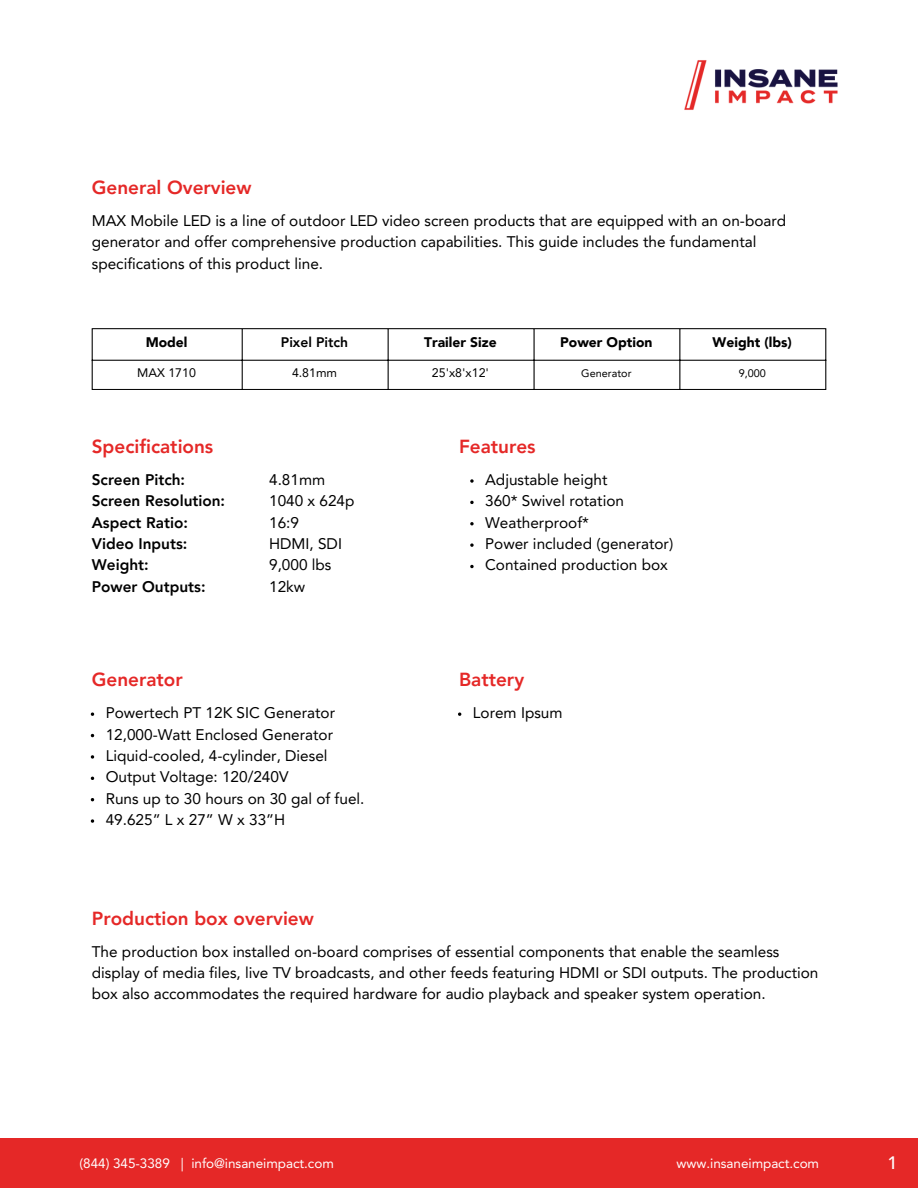
<style>
.page{position:relative;width:918px;height:1188px;background:#fff}
.page>*{position:absolute;margin:0;border:0;box-sizing:border-box;transform-origin:0 0}
.t1{font:800 18.9px "Avenir LT Pro";color:#e52827}
.t2{font:500 18px "Avenir LT Pro";color:#fff}
.t3{font:15.3px/21.3px "Avenir LT Pro";color:#000}
.t4{font:800 15.3px/21.3px "Avenir LT Pro";color:#000}
.t5{font:900 13.95px "Avenir LT Pro";color:#000}
.t6{font:800 13.95px "Avenir LT Pro";color:#000}
.t7{font:13.5px "Avenir";letter-spacing:-.005em;color:#fff}
.t8{font:12.45px "Avenir LT Pro";color:#000}
.t9{font:10.95px "Avenir LT Pro";color:#000}
</style>
<div class="page">
<hr style="left:92px;top:329px;width:1px;height:60px;background:#000">
<hr style="left:242px;top:329px;width:1px;height:60px;background:#000">
<hr style="left:388px;top:329px;width:1px;height:60px;background:#000">
<hr style="left:534px;top:329px;width:1px;height:60px;background:#000">
<hr style="left:680px;top:329px;width:1px;height:60px;background:#000">
<hr style="left:825px;top:329px;width:1px;height:60px;background:#000">
<hr style="left:92px;top:328px;width:734px;height:1px;background:#000">
<hr style="left:92px;top:360px;width:734px;height:1px;background:#000">
<hr style="left:92px;top:389px;width:734px;height:1px;background:#000">
<div style="left:0;top:1138px;width:918px;height:50px;background:#e52827"></div>
<svg style="left:470px;top:479px;width:4px;height:4px"></svg>
<svg style="left:470px;top:501px;width:4px;height:3px"></svg>
<svg style="left:470px;top:522px;width:4px;height:3px"></svg>
<svg style="left:470px;top:543px;width:4px;height:4px"></svg>
<svg style="left:470px;top:565px;width:4px;height:3px"></svg>
<svg style="left:91px;top:755px;width:3px;height:4px"></svg>
<svg style="left:91px;top:819px;width:3px;height:4px"></svg>
<img style="left:684px;top:60px;width:154px;height:50px">
<p class="t1" style="left:92px;top:180px;width:161px">General Overview</p>
<p class="t3" style="left:92px;top:211px;width:696px">MAX Mobile LED is a line of outdoor LED video screen products that are equipped with an on-board generator and offer comprehensive production capabilities. This guide includes the fundamental specifications of this product line.</p>
<p class="t5" style="left:146px;top:337px;width:43px">Model</p>
<h1 class="t6" style="left:281px;top:337px;width:69px">Pixel Pitch</h1>
<h3 class="t5" style="left:424px;top:337px;width:74px">Trailer Size</h3>
<p class="t5" style="left:560px;top:337px;width:94px">Power Option</p>
<p class="t5" style="left:713px;top:337px;width:81px">Weight (lbs)</p>
<p class="t8" style="left:137px;top:367px;width:60px">MAX 1710</p>
<p class="t8" style="left:292px;top:367px;width:47px">4.81mm</p>
<p class="t8" style="left:432px;top:367px;width:59px">25'x8'x12'</p>
<p class="t9" style="left:581px;top:369px;width:52px">Generator</p>
<p class="t9" style="left:739px;top:369px;width:29px">9,000</p>
<p class="t1" style="left:92px;top:439px;width:123px">Specifications</p>
<h1 class="t4" style="left:92px;top:470px;width:135px">Screen Pitch:<br>Screen Resolution:<br>Aspect Ratio:<br>Video Inputs:<br>Weight:<br>Power Outputs:</h1>
<h2 class="t3" style="left:269px;top:470px;width:87px">4.81mm<br>1040 x 624p<br>16:9<br>HDMI, SDI<br>9,000 lbs<br>12kw</h2>
<p class="t1" style="left:92px;top:672px;width:93px">Generator</p>
<h1 class="t3" style="left:106px;top:704px;width:231px">Powertech PT 12K SIC Generator</h1>
<p class="t3" style="left:106px;top:725px;width:229px">12,000-Watt Enclosed Generator</p>
<p class="t3" style="left:106px;top:746px;width:223px">Liquid-cooled, 4-cylinder, Diesel</p>
<p class="t3" style="left:106px;top:768px;width:184px">Output Voltage: 120/240V</p>
<p class="t3" style="left:106px;top:789px;width:260px">Runs up to 30 hours on 30 gal of fuel.</p>
<p class="t3" style="left:106px;top:810px;width:181px">49.625” L x 27” W x 33”H</p>
<h3 class="t1" style="left:459px;top:439px;width:78px">Features</h3>
<h1 class="t3" style="left:485px;top:470px;width:124px">Adjustable height</h1>
<p class="t3" style="left:485px;top:492px;width:140px">360* Swivel rotation</p>
<p class="t3" style="left:485px;top:513px;width:105px">Weatherproof*</p>
<p class="t3" style="left:485px;top:535px;width:190px">Power included (generator)</p>
<p class="t3" style="left:485px;top:556px;width:184px">Contained production box</p>
<p class="t1" style="left:459px;top:672px;width:67px">Battery</p>
<h1 class="t3" style="left:473px;top:704px;width:91px">Lorem Ipsum</h1>
<p class="t1" style="left:92px;top:910px;width:224px">Production box overview</p>
<h1 class="t3" style="left:92px;top:942px;width:728px">The production box installed on-board comprises of essential components that enable the seamless display of media files, live TV broadcasts, and other feeds featuring HDMI or SDI outputs. The production box also accommodates the required hardware for audio playback and speaker system operation.</h1>
<p class="t7" style="left:80px;top:1153px;width:256px">(844) 345-3389 | info@insaneimpact.com</p>
<h3 class="t7" style="left:677px;top:1153px;width:144px">www.insaneimpact.com</h3>
<p class="t2" style="left:887px;top:1156px;width:12px">1</p>
</div>
